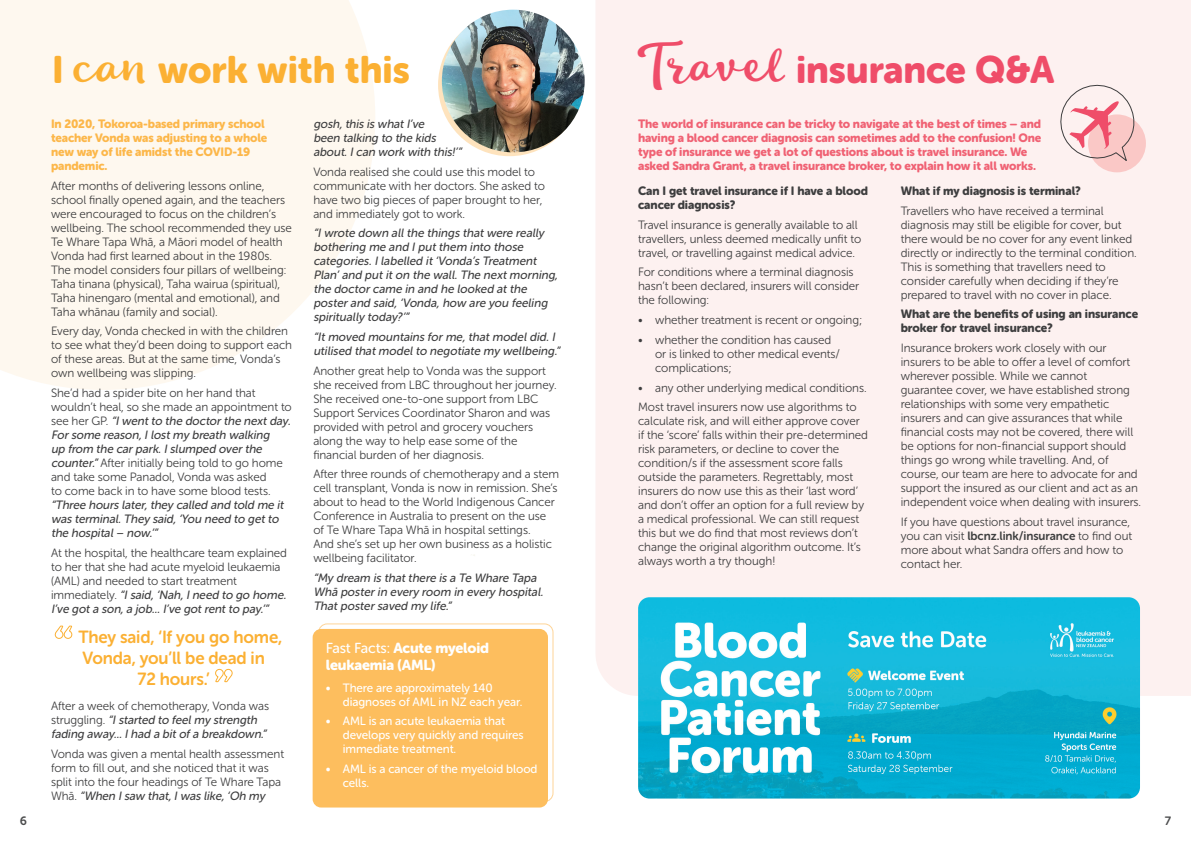
<style>
.page{position:relative;width:1191px;height:842px;background:#fff}
.page>*{position:absolute;margin:0;border:0;box-sizing:border-box;transform-origin:0 0}
.t1{font:38px "Museo Sans Rounded 900";color:#ef4d69}
.t2{font:38px "Museo Sans Rounded 900";color:#fbb033}
.t3{font:17.5px "Museo Sans Rounded 700";letter-spacing:-.01em;color:#fbb033}
.t4{font:14.4px/16.7px "Museo Sans Rounded 900";letter-spacing:-.01em;color:#fff}
.t5{font:12px/14px "Museo Sans Rounded 300";letter-spacing:-.005em;color:#3e3e3f}
.t6{font:italic 12px/14px "Museo Sans Rounded 500";color:#3e3e3f}
.t7{font:12px/14px "Museo Sans Rounded 900";letter-spacing:-.01em;color:#f06274}
.t8{font:12px/14px "Museo Sans Rounded 500";letter-spacing:-.005em;color:#fff}
.t9{font:12px/14px "Museo Sans Rounded 900";letter-spacing:-.005em;color:#3e3e3f}
.t10{font:12px/14px "Museo Sans Rounded 900";letter-spacing:-.01em;color:#fcb74a}
.t11{font:12px "Museo Sans Rounded 700";color:#4b4c4d}
.s1{font-family:"Lifehack";font-size:50px}
.s2{font-family:"Museo Sans Rounded 300";font-style:normal}
.s3{font-family:"Museo Sans Rounded 500";font-style:italic}
.s4{font-family:"Museo Sans Rounded 500"}
.s5{font-family:"Museo Sans Rounded 700"}
</style>
<div class="page">
<div style="left:596px;top:0;width:595px;height:696px;background:#fdf1f0"></div>
<svg style="left:438px;top:13px;width:143px;height:143px"></svg>
<svg style="left:0;top:0;width:375px;height:390px;fill:#fef8ef"></svg>
<svg style="left:55px;top:626px;width:17px;height:13px"></svg>
<svg style="left:215px;top:669px;width:17px;height:13px"></svg>
<div style="left:313px;top:629px;width:235px;height:178px;background:#fdbe5e;border-radius:9px"></div>
<img style="left:442px;top:10px;width:142px;height:142px;border-radius:71px">
<div style="left:1088px;top:114px;width:58px;height:58px;background:#fac8c6;border-radius:50%"></div>
<svg style="left:1055px;top:80px;width:82px;height:83px"></svg>
<img style="left:638px;top:597px;width:502px;height:201px">
<h1 class="t2" style="left:52px;top:48px;width:359px">I <span class="s1">can</span> work with this</h1>
<p class="t10" style="left:51px;top:117px;width:218px">In 2020, Tokoroa-based primary school teacher Vonda was adjusting to a whole new way of life amidst the COVID-19 pandemic.</p>
<p class="t5" style="left:51px;top:179px;width:242px">After months of delivering lessons online, school finally opened again, and the teachers were encouraged to focus on the children’s wellbeing. The school recommended they use Te Whare Tapa Whā, a Māori model of health Vonda had first learned about in the 1980s.<br>The model considers four pillars of wellbeing:<br>Taha tinana (physical), Taha wairua (spiritual), Taha hinengaro (mental and emotional), and Taha whānau (family and social).</p>
<p class="t5" style="left:51px;top:324px;width:242px">Every day, Vonda checked in with the children to see what they’d been doing to support each of these areas. But at the same time, Vonda’s own wellbeing was slipping.</p>
<p class="t5" style="left:51px;top:386px;width:242px">She’d had a spider bite on her hand that wouldn’t heal, so she made an appointment to</p>
<p class="t6" style="left:51px;top:414px;width:243px"><span class="s2">s e e h e r G P.</span> “Iwentto the doctorthe nextday.<br>Forsome reason,Ilostmy breath walking<br>up from the carpark.Islumped overthe</p>
<p class="t5" style="left:51px;top:456px;width:233px"><span class="s3">counter.”</span>After initially being told to go home and take some Panadol, Vonda was asked<br>to come back in to have some blood tests.</p>
<p class="t6" style="left:51px;top:498px;width:236px">“Three hours later,they called and told me it was terminal.They said,‘You need to getto the hospital– now.’”</p>
<p class="t5" style="left:51px;top:546px;width:237px">At the hospital, the healthcare team explained to her that she had acute myeloid leukaemia (AML) and needed to start treatment</p>
<p class="t6" style="left:51px;top:587px;width:239px"><span class="s2">i m m e d i a t e ly .</span> “Isaid,‘Nah,Ineed to go home.<br>I’ve gota son,a job...I’ve gotrentto pay.’”</p>
<p class="t6" style="left:313px;top:117px;width:152px">gosh,this is whatI’ve<br>been talking to the kids about.Ican work with this!’”</p>
<p class="t5" style="left:313px;top:165px;width:233px">Vonda realised she could use this model to communicate with her doctors. She asked to have two big pieces of paper brought to her, and immediately got to work.</p>
<p class="t6" style="left:313px;top:226px;width:248px">“Iwrote down allthe things thatwere really bothering me and Iputthem into those categories.Ilabelled it‘Vonda’s Treatment Plan’and putiton the wall.The nextmorning, the doctorcame in and he looked atthe posterand said,‘Vonda,how are you feeling spiritually today?’”</p>
<p class="t6" style="left:313px;top:330px;width:250px">“Itmoved mountains forme,thatmodeldid.I utilised thatmodelto negotiate my wellbeing.”</p>
<p class="t5" style="left:313px;top:363px;width:245px">Another great help to Vonda was the support she received from LBC throughout her journey.<br>She received one-to-one support from LBC Support Services Coordinator Sharon and was provided with petrol and grocery vouchers along the way to help ease some of the financial burden of her diagnosis.</p>
<p class="t5" style="left:313px;top:467px;width:247px">After three rounds of chemotherapy and a stem cell transplant, Vonda is now in remission. She’s about to head to the World Indigenous Cancer Conference in Australia to present on the use of Te Whare Tapa Whā in hospital settings.<br>And she’s set up her own business as a holistic wellbeing facilitator.</p>
<p class="t6" style="left:313px;top:571px;width:234px">“My dream is thatthere is a Te Whare Tapa<br>Whā posterin every room in every hospital.<br>Thatpostersaved my life.”</p>
<h2 class="t3" style="left:78px;top:627px;width:205px">They said, ‘If you go home,</h2>
<h2 class="t3" style="left:82px;top:648px;width:184px">Vonda, you’ll be dead in</h2>
<h2 class="t3" style="left:138px;top:669px;width:74px">72 hours.’</h2>
<p class="t5" style="left:51px;top:699px;width:220px">After a week of chemotherapy, Vonda was</p>
<p class="t6" style="left:51px;top:713px;width:219px"><span class="s2">s t r u g g l i n g .</span> “Istarted to feelmy strength fading away...Ihad a bitofa breakdown.”</p>
<p class="t5" style="left:51px;top:747px;width:234px">Vonda was given a mental health assessment form to fill out, and she noticed that it was split into the four headings of Te Whare Tapa</p>
<p class="t6" style="left:51px;top:788px;width:215px"><span class="s2">W h ā .</span> “When Isaw that,Iwas like,‘Oh my</p>
<p class="t4" style="left:326px;top:640px;width:165px"><span class="s4">Fast Facts:</span> Acute myeloid leukaemia (AML)</p>
<p class="t8" style="left:343px;top:681px;width:181px;text-indent:-17px">• There are approximately 140 diagnoses of AML in NZ each year.</p>
<p class="t8" style="left:343px;top:714px;width:182px;text-indent:-17px">• AML is an acute leukaemia that develops very quickly and requires immediate treatment.</p>
<p class="t8" style="left:343px;top:762px;width:196px;text-indent:-17px">• AML is a cancer of the myeloid blood cells.</p>
<h1 class="t1" style="left:635px;top:48px;width:421px"><span class="s1">Travel</span> insurance Q&amp;A</h1>
<p class="t7" style="left:638px;top:117px;width:405px">The world of insurance can be tricky to navigate at the best of times – and having a blood cancer diagnosis can sometimes add to the confusion! One type of insurance we get a lot of questions about is travel insurance. We asked Sandra Grant, a travel insurance broker, to explain how it all works.</p>
<p class="t9" style="left:638px;top:184px;width:231px">Can I get travel insurance if I have a blood cancer diagnosis?</p>
<p class="t5" style="left:638px;top:218px;width:225px">Travel insurance is generally available to all travellers, unless deemed medically unfit to travel, or travelling against medical advice.</p>
<p class="t5" style="left:638px;top:265px;width:222px">For conditions where a terminal diagnosis hasn’t been declared, insurers will consider the following:</p>
<p class="t5" style="left:638px;top:313px;width:226px">• whether treatment is recent or ongoing;</p>
<p class="t5" style="left:655px;top:333px;width:186px;text-indent:-17px">• whether the condition has caused or is linked to other medical events/ complications;</p>
<p class="t5" style="left:638px;top:378px;width:230px;line-height:19.7px">• any other underlying medical conditions.<br>Most travel insurers now use algorithms to</p>
<p class="t5" style="left:638px;top:414px;width:231px">calculate risk, and will either approve cover if the ‘score’ falls within their pre-determined risk parameters, or decline to cover the condition/s if the assessment score falls outside the parameters. Regrettably, most insurers do now use this as their ‘last word’ and don’t offer an option for a full review by a medical professional. We can still request this but we do find that most reviews don’t change the original algorithm outcome. It’s always worth a try though!</p>
<p class="t9" style="left:900px;top:184px;width:182px">What if my diagnosis is terminal?</p>
<p class="t5" style="left:900px;top:204px;width:237px">Travellers who have received a terminal diagnosis may still be eligible for cover, but there would be no cover for any event linked directly or indirectly to the terminal condition.<br>This is something that travellers need to consider carefully when deciding if they’re prepared to travel with no cover in place.</p>
<p class="t9" style="left:900px;top:307px;width:239px">What are the benefits of using an insurance broker for travel insurance?</p>
<p class="t5" style="left:900px;top:341px;width:242px">Insurance brokers work closely with our insurers to be able to offer a level of comfort wherever possible. While we cannot guarantee cover, we have established strong relationships with some very empathetic insurers and can give assurances that while financial costs may not be covered, there will be options for non-financial support should things go wrong while travelling. And, of course, our team are here to advocate for and support the insured as our client and act as an independent voice when dealing with insurers.</p>
<p class="t5" style="left:900px;top:515px;width:233px">If you have questions about travel insurance, you can visit <span class="s5">lbcnz.link/insurance</span> to find out more about what Sandra offers and how to contact her.</p>
<p class="t11" style="left:20px;top:815px;width:9px">6</p>
<p class="t11" style="left:1164px;top:815px;width:8px">7</p>
</div>
